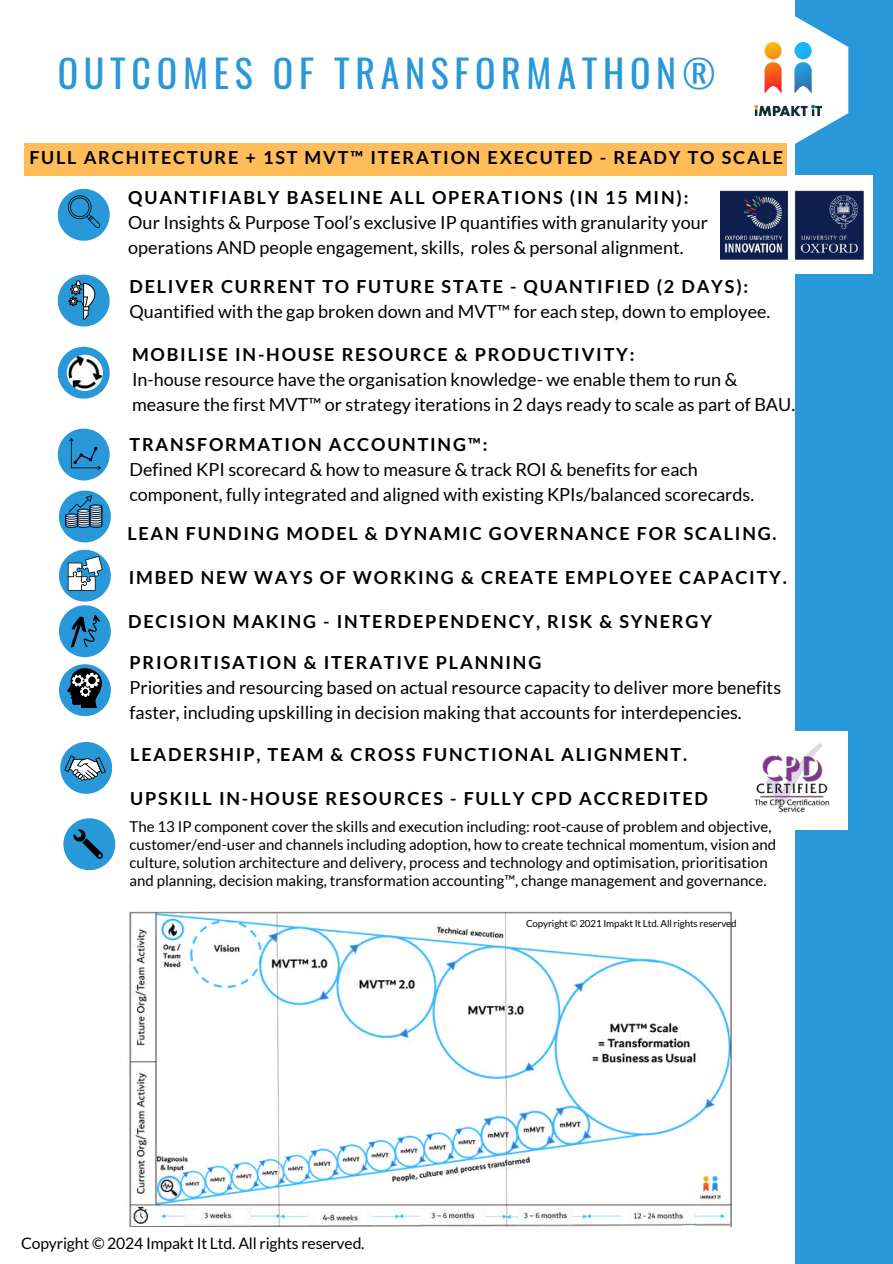
<style>
.page{position:relative;width:893px;height:1264px;background:#fff}
.page>*{position:absolute;margin:0;border:0;box-sizing:border-box;transform-origin:0 0}
.t1{font:37.95px "Oswald";letter-spacing:.15em;color:#2898d9}
.t2{font:18px/24.8px "Lato";color:#000}
.t3{font:700 18px "Lato";letter-spacing:.1em;color:#000}
.t4{font:15.75px "Lato";letter-spacing:-.01em;color:#000}
.t5{font:15px/18px "Lato";color:#000}
.t6{font:9.75px "Lato";letter-spacing:-.01em;color:#000}
</style>
<div class="page">
<div style="left:795px;top:0;width:97px;height:1263px;background:#2898d9"></div>
<div style="left:670px;top:731px;width:177px;height:98px;background:#fff"></div>
<svg style="left:769px;top:16px;width:79px;height:134px"></svg>
<img style="left:754px;top:43px;width:67px;height:73px">
<svg style="left:58px;top:347px;width:52px;height:51px"></svg>
<img style="left:67px;top:355px;width:36px;height:36px;border-radius:50%">
<svg style="left:59px;top:490px;width:52px;height:52px"></svg>
<svg style="left:58px;top:428px;width:52px;height:52px"></svg>
<svg style="left:59px;top:549px;width:52px;height:108px"></svg>
<svg style="left:60px;top:742px;width:52px;height:51px"></svg>
<svg style="left:59px;top:664px;width:52px;height:52px"></svg>
<div style="left:695px;top:175px;width:177px;height:98px;background:#fff"></div>
<img style="left:720px;top:189px;width:144px;height:73px">
<div style="left:24px;top:143px;width:762px;height:33px;background:#ffbd59"></div>
<img style="left:128px;top:911px;width:603px;height:315px">
<svg style="left:63px;top:818px;width:52px;height:52px"></svg>
<svg style="left:58px;top:275px;width:52px;height:51px"></svg>
<svg style="left:58px;top:189px;width:52px;height:52px"></svg>
<img style="left:754px;top:743px;width:76px;height:70px">
<h1 class="t1" style="left:58px;top:44px;width:659px">OUTCOMES OF TRANSFORMATHON®</h1>
<p class="t3" style="left:29px;top:146px;width:755px">FULL ARCHITECTURE + 1ST MVT™ ITERATION EXECUTED - READY TO SCALE</p>
<p class="t3" style="left:128px;top:186px;width:561px">QUANTIFIABLY BASELINE ALL OPERATIONS (IN 15 MIN):</p>
<p class="t2" style="left:128px;top:210px;width:581px">Our Insights &amp; Purpose Tool’s exclusive IP quantifies with granularity your operations AND people engagement, skills, roles &amp; personal alignment.</p>
<p class="t3" style="left:129px;top:275px;width:620px">DELIVER CURRENT TO FUTURE STATE - QUANTIFIED (2 DAYS):</p>
<p class="t2" style="left:129px;top:298px;width:642px">Quantified with the gap broken down and MVT™ for each step, down to employee.</p>
<p class="t3" style="left:132px;top:344px;width:504px">MOBILISE IN-HOUSE RESOURCE &amp; PRODUCTIVITY:</p>
<p class="t2" style="left:132px;top:367px;width:664px">In-house resource have the organisation knowledge- we enable them to run &amp; measure the first MVT™ or strategy iterations in 2 days ready to scale as part of BAU.</p>
<p class="t3" style="left:129px;top:433px;width:359px">TRANSFORMATION ACCOUNTING™:</p>
<p class="t2" style="left:129px;top:457px;width:626px">Defined KPI scorecard &amp; how to measure &amp; track ROI &amp; benefits for each component, fully integrated and aligned with existing KPIs/balanced scorecards.</p>
<p class="t3" style="left:127px;top:522px;width:650px">LEAN FUNDING MODEL &amp; DYNAMIC GOVERNANCE FOR SCALING.</p>
<p class="t3" style="left:129px;top:566px;width:659px">IMBED NEW WAYS OF WORKING &amp; CREATE EMPLOYEE CAPACITY.</p>
<p class="t3" style="left:128px;top:610px;width:585px">DECISION MAKING - INTERDEPENDENCY, RISK &amp; SYNERGY</p>
<p class="t3" style="left:129px;top:651px;width:413px">PRIORITISATION &amp; ITERATIVE PLANNING</p>
<p class="t2" style="left:129px;top:675px;width:653px">Priorities and resourcing based on actual resource capacity to deliver more benefits faster, including upskilling in decision making that accounts for interdepencies.</p>
<p class="t3" style="left:130px;top:743px;width:558px">LEADERSHIP, TEAM &amp; CROSS FUNCTIONAL ALIGNMENT.</p>
<p class="t3" style="left:130px;top:787px;width:579px">UPSKILL IN-HOUSE RESOURCES - FULLY CPD ACCREDITED</p>
<p class="t5" style="left:129px;top:816px;width:648px">The 13 IP component cover the skills and execution including: root-cause of problem and objective, customer/end-user and channels including adoption, how to create technical momentum, vision and culture, solution architecture and delivery, process and technology and optimisation, prioritisation and planning, decision making, transformation accounting™, change management and governance.</p>
<p class="t4" style="left:21px;top:1233px;width:345px">Copyright © 2024 Impakt It Ltd. All rights reserved.</p>
<p class="t6" style="left:526px;top:917px;width:212px">Copyright © 2021 Impakt It Ltd. All rights reserved</p>
</div>
